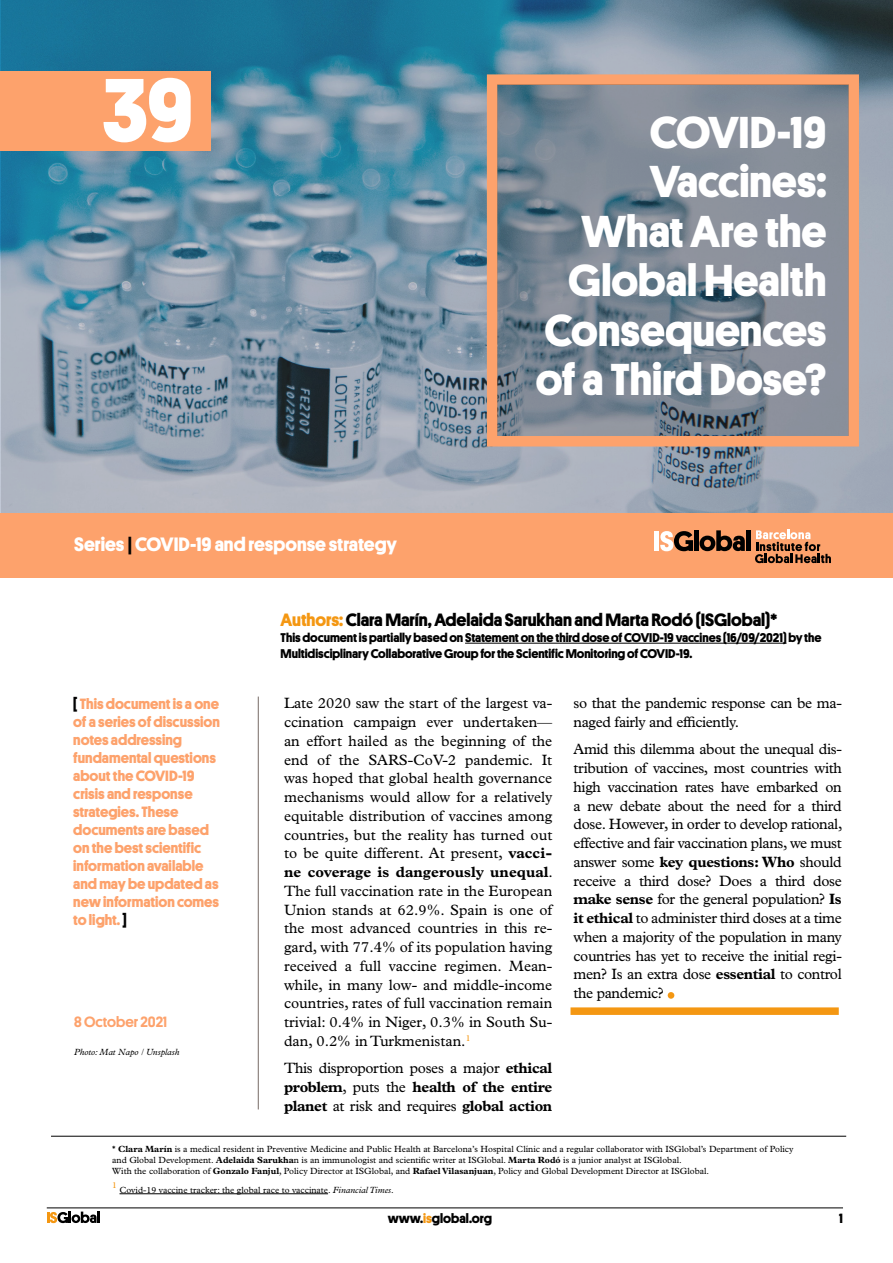
<style>
.page{position:relative;width:893px;height:1263px;background:#fff}
.page>*{position:absolute;margin:0;border:0;box-sizing:border-box;transform-origin:0 0}
.t1{font:700 90px "Platform";color:#fff}
.text_base{font:54px "Plantin";color:#f49712}
.t2{font:700 45px/49.5px "Platform";color:#fff;text-align:right}
.t3{font:700 19.5px "Platform";color:#fff}
.t4{font:700 18px "Platform";letter-spacing:-.005em;color:#000}
.text_base-2{font:15px/18.8px "Plantin";letter-spacing:-.025em;color:#000;text-align:justify}
.t5{font:700 15px/18px "Platform";color:#fda26c}
.t6{font:500 15px "Platform";color:#fda26c}
.t7{font:700 13.5px "Platform";color:#000}
.t8{font:700 12.75px/15.8px "Platform";letter-spacing:-.005em;color:#000}
.leyendas{font:9px/11.2px "Plantin";color:#000}
.t9{font:italic 9px "Plantin";color:#000}
.leyendas-2{font:8.7px "Plantin";color:#f49712}
.s1{color:#000}
.s2{color:#f49712}
.s3{font-weight:700}
.s4{font-family:"Platform"}
.s5{font-style:italic}
</style>
<div class="page">
<svg style="left:47px;top:1211px;width:53px;height:12px"></svg>
<hr style="left:47px;top:1207px;width:796px;height:1px;background:#000">
<svg style="left:1px;top:0;width:892px;height:514px;background:#7293a6"></svg>
<div style="left:0;top:514px;width:893px;height:64px;background:#fda26c"></div>
<hr style="left:465px;top:643px;width:321px;height:1px;background:#000">
<div style="left:0;top:71px;width:211px;height:80px;background:#fda26c"></div>
<hr style="left:258px;top:696px;width:1px;height:413px;background:#867b77">
<hr style="left:120px;top:1193px;width:208px;height:1px;background:#000">
<hr style="left:51px;top:1136px;width:795px;height:1px;background:#000">
<div style="left:570px;top:1007px;width:269px;height:8px;background:#f49712"></div>
<div style="left:487px;top:74px;width:372px;height:372px;border:10px solid #fda26c"></div>
<svg style="left:497px;top:85px;width:351px;height:351px;background:#798592"></svg>
<hr style="left:655px;top:531px;width:4px;height:20px;background:#fff">
<div style="left:694px;top:530px;width:5px;height:21px;background:#000"></div>
<svg style="left:699px;top:530px;width:46px;height:21px"></svg>
<div style="left:746px;top:530px;width:5px;height:21px;background:#000"></div>
<svg style="left:660px;top:531px;width:33px;height:20px"></svg>
<svg style="left:755px;top:530px;width:76px;height:33px"></svg>
<p class="t1" style="left:102px;top:44px;width:93px">39</p>
<p class="t3" style="left:74px;top:530px;width:324px">Series <span class="s1">|</span> COVID-19 and response strategy</p>
<p class="t2" style="left:536px;top:105px;width:292px">COVID-19<br>Vaccines:<br>What Are the<br>Global Health<br>Consequences of a Third Dose?</p>
<p class="t5" style="left:73px;top:694px;width:148px"><span class="s1">[</span> This document is a one of a series of discussion notes addressing fundamental questions about the COVID-19 crisis and response strategies. These documents are based on the best scientific information available and may be updated as new information comes to light. <span class="s1">]</span></p>
<p class="t6" style="left:74px;top:1011px;width:94px">8 October 2021</p>
<p class="t9" style="left:74px;top:1046px;width:107px">Photo: Mat Napo / Unsplash</p>
<p class="t4" style="left:281px;top:607px;width:498px"><span class="s2">Authors:</span> Clara Marín, Adelaida Sarukhan and Marta Rodó (ISGlobal)*</p>
<p class="t8" style="left:281px;top:629px;width:542px">This document is partially based on Statement on the third dose of COVID-19 vaccines (16/09/2021) by the<br>Multidisciplinary Collaborative Group for the Scientific Monitoring of COVID-19.</p>
<p class="text_base-2" style="left:284px;top:694px;width:270px">Late 2020 saw the start of the largest va&shy;ccination campaign ever undertaken— an effort hailed as the beginning of the end of the SARS-CoV-2 pandemic. It was hoped that global health governance mechanisms would allow for a relatively equitable distribution of vaccines among countries, but the reality has turned out to be quite different. At present, <span class="s3">vacci&shy;ne coverage is dangerously unequal</span>.<br>The full vaccination rate in the European Union stands at 62.9%. Spain is one of the most advanced countries in this re&shy;gard, with 77.4% of its population having received a full vaccine regimen. Mean&shy;while, in many low- and middle-income countries, rates of full vaccination remain trivial: 0.4% in Niger, 0.3% in South Su&shy;dan, 0.2% in Turkmenistan.<sup>1</sup></p>
<p class="text_base-2" style="left:284px;top:1058px;width:270px">This disproportion poses a major <span class="s3">ethical problem</span>, puts the <span class="s3">health of the entire planet</span> at risk and requires <span class="s3">global action</span></p>
<p class="text_base-2" style="left:574px;top:694px;width:270px">so that the pandemic response can be ma&shy;naged fairly and efficiently.</p>
<p class="text_base-2" style="left:574px;top:740px;width:270px">Amid this dilemma about the unequal dis&shy;tribution of vaccines, most countries with high vaccination rates have embarked on a new debate about the need for a third dose. However, in order to develop rational, effective and fair vaccination plans, we must answer some <span class="s3">key questions: Who</span> should receive a third dose? Does a third dose <span class="s3">make sense</span> for the general population? <span class="s3">Is it ethical</span> to administer third doses at a time when a majority of the population in many countries has yet to receive the initial regi&shy;men? Is an extra dose <span class="s3">essential</span> to control the pandemic?</p>
<p class="text_base" style="left:663px;top:949px;width:17px">.</p>
<p class="leyendas" style="left:112px;top:1143px;width:683px"><span class="s4">*</span> <span class="s3">Clara Marín</span> is a medical resident in Preventive Medicine and Public Health at Barcelona’s Hospital Clínic and a regular collaborator with ISGlobal’s Department of Policy and Global Development. <span class="s3">Adelaida Sarukha</span>n is an immunologist and scientific writer at ISGlobal. <span class="s3">Marta Rodó</span> is a junior analyst at ISGlobal.</p>
<p class="leyendas" style="left:112px;top:1165px;width:598px">With the collaboration of <span class="s3">Gonzalo Fanjul</span>, Policy Director at ISGlobal, and <span class="s3">Rafael Vilasanjuan</span>, Policy and Global Development Director at ISGlobal.</p>
<p class="leyendas-2" style="left:112px;top:1180px;width:6px">1</p>
<p class="leyendas" style="left:120px;top:1184px;width:276px">Covid-19 vaccine tracker: the global race to vaccinate. <span class="s5">Financial Times</span>.</p>
<p class="t7" style="left:388px;top:1208px;width:106px">www.<span class="s2">is</span>global.org</p>
<p class="t7" style="left:839px;top:1208px;width:5px">1</p>
</div>
